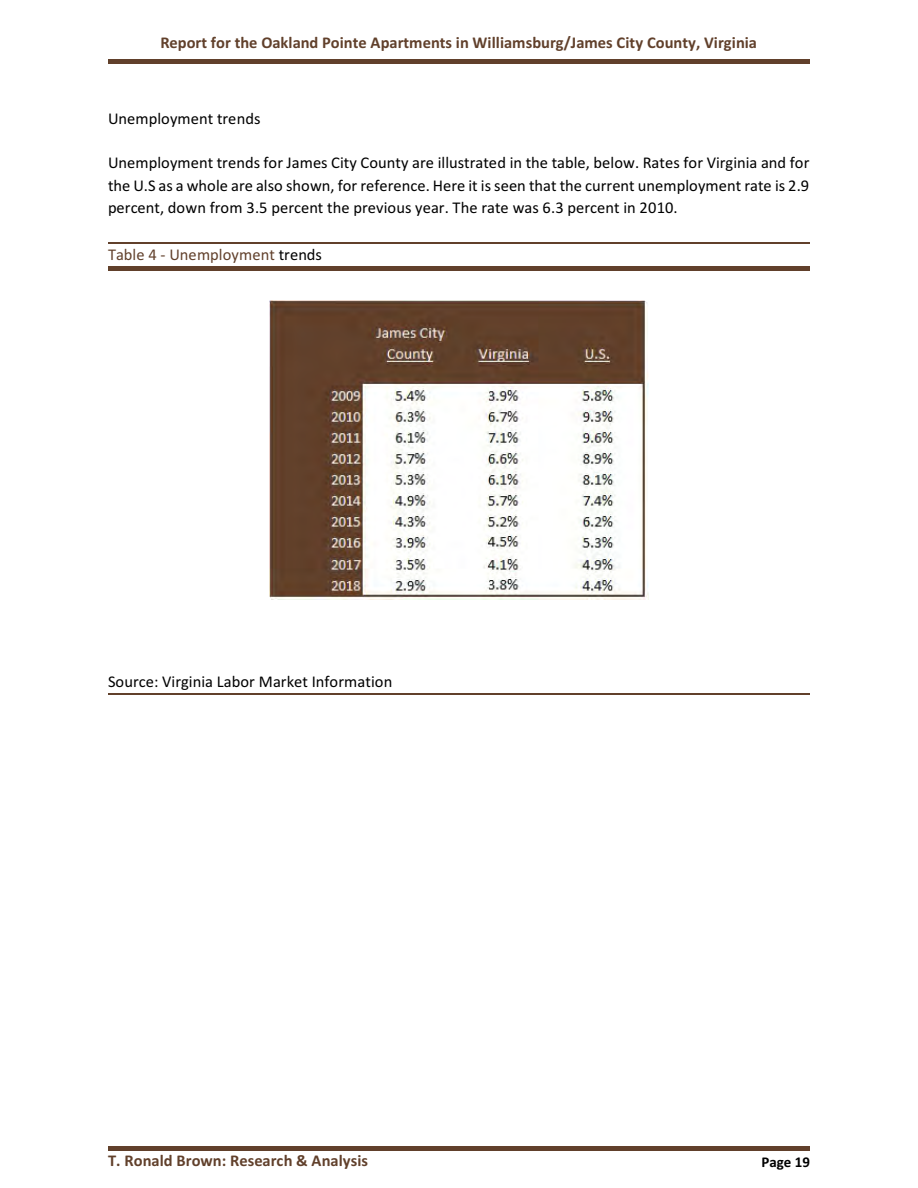
<style>
.page{position:relative;width:918px;height:1188px;background:#fff}
.page>*{position:absolute;margin:0;border:0;box-sizing:border-box;transform-origin:0 0}
.t1{font:16.5px/22.4px "Calibri";color:#000;text-align:justify}
.t2{font:700 16.5px "Calibri";color:#61402b}
.t3{font:16.5px "Calibri";color:#61402b}
.t4{font:700 15px "Calibri";color:#000}
.s1{color:#000}
</style>
<div class="page">
<div style="left:108px;top:59px;width:702px;height:5px;background:#61402b"></div>
<img style="left:270px;top:300px;width:378px;height:300px">
<hr style="left:108px;top:242px;width:702px;height:2px;background:#61402b">
<div style="left:108px;top:266px;width:702px;height:5px;background:#61402b"></div>
<hr style="left:108px;top:693px;width:702px;height:2px;background:#61402b">
<hr style="left:108px;top:1146px;width:702px;height:4px;background:#61402b">
<p class="t2" style="left:160px;top:36px;width:598px">Report for the Oakland Pointe Apartments in Williamsburg/James City County, Virginia</p>
<p class="t1" style="left:108px;top:109px;width:154px">Unemployment trends</p>
<p class="t1" style="left:108px;top:153px;width:703px">Unemployment trends for James City County are illustrated in the table, below. Rates for Virginia and for the U.S as a whole are also shown, for reference. Here it is seen that the current unemployment rate is 2.9 percent, down from 3.5 percent the previous year. The rate was 6.3 percent in 2010.</p>
<p class="t3" style="left:108px;top:248px;width:216px">Table 4 - Unemployment <span class="s1">trends</span></p>
<p class="t1" style="left:108px;top:671px;width:286px">Source: Virginia Labor Market Information</p>
<p class="t2" style="left:108px;top:1154px;width:262px">T. Ronald Brown: Research &amp; Analysis</p>
<p class="t4" style="left:762px;top:1156px;width:50px">Page 19</p>
</div>
